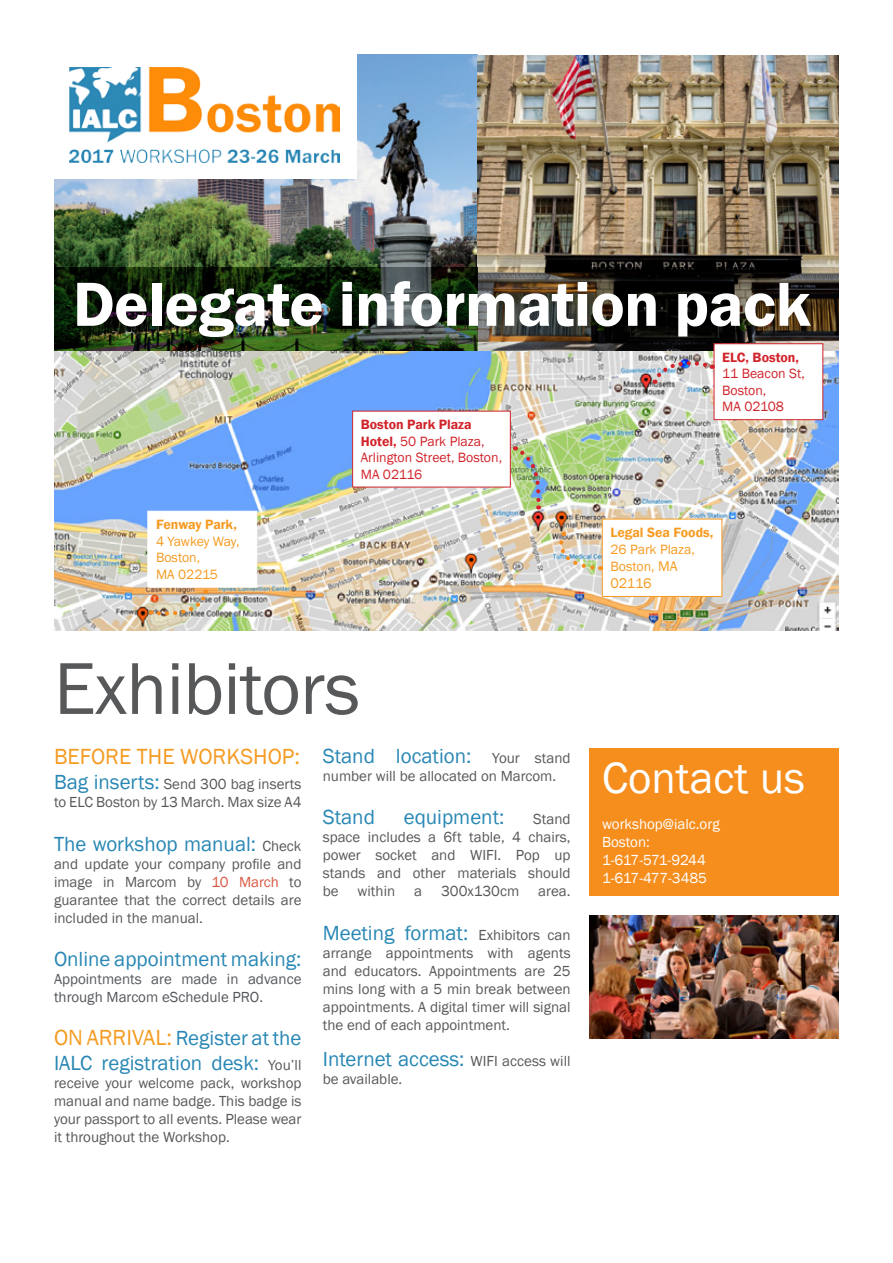
<style>
.page{position:relative;width:893px;height:1263px;background:#fff}
.page>*{position:absolute;margin:0;border:0;box-sizing:border-box;transform-origin:0 0}
.t1{font:75.9px "Franklin Gothic";letter-spacing:-.01em;color:#57585a}
.t2{font:600 64.5px "Franklin Gothic";letter-spacing:-.01em;color:#fff}
.t3{font:45px "Franklin Gothic";color:#fff}
.t4{font:22.5px "Franklin Gothic";color:#f59b22}
.t5{font:21px/25.2px "Franklin Gothic";color:#2887b4}
.t6{font:15px/18px "Franklin Gothic";color:#57585a;text-align:justify}
.t7{font:15px/18px "Franklin Gothic";color:#54575c}
.t8{font:15px "Franklin Gothic";color:#fff}
.t9{font:15px "Franklin Gothic";letter-spacing:-.045em;color:#fff}
.t10{font:15px "Franklin Gothic";letter-spacing:-.025em;color:#fff}
.t11{font:14.4px "Franklin Gothic";letter-spacing:-.025em;color:#f59b22}
.t12{font:13.8px/16.6px "Franklin Gothic";color:#d1232a}
.t13{font:13.8px/16.6px "Franklin Gothic";color:#f59b22}
.t14{font:600 13.8px "Franklin Gothic";color:#f59b22}
.t15{font:600 13.8px "Franklin Gothic";color:#d1232a}
.s1{font-weight:600}
.s2{font-size:21px;color:#2887b4}
.s3{font-size:15px;color:#57585a}
.s4{color:#d95842}
.s5{font-size:22.5px;color:#f59b22}
.s6{font-size:14.4px}
</style>
<div class="page">
<img style="left:54px;top:54px;width:424px;height:214px">
<img style="left:478px;top:55px;width:361px;height:213px">
<img style="left:54px;top:268px;width:424px;height:84px">
<img style="left:478px;top:268px;width:361px;height:84px">
<div style="left:53px;top:52px;width:303px;height:127px;background:#fff"></div>
<img style="left:70px;top:67px;width:269px;height:95px">
<img style="left:54px;top:352px;width:785px;height:279px">
<img style="left:147px;top:510px;width:110px;height:107px">
<svg style="left:653px;top:343px;width:170px;height:77px"></svg>
<svg style="left:557px;top:518px;width:166px;height:79px"></svg>
<svg style="left:352px;top:410px;width:190px;height:99px"></svg>
<div style="left:589px;top:748px;width:250px;height:147px;background:#f68e1e"></div>
<img style="left:589px;top:915px;width:250px;height:124px">
<p class="t2" style="left:73px;top:265px;width:739px">Delegate information pack</p>
<p class="t14" style="left:156px;top:516px;width:82px">Fenway Park,</p>
<p class="t13" style="left:156px;top:533px;width:85px">4 Yawkey Way,<br>Boston,</p>
<p class="t13" style="left:156px;top:566px;width:63px">MA 02215</p>
<p class="t12" style="left:361px;top:416px;width:143px"><span class="s1">Boston Park Plaza<br>Hotel,</span> 50 Park Plaza,<br>Arlington Street, Boston,<br>MA 02116</p>
<p class="t1" style="left:54px;top:641px;width:308px">Exhibitors</p>
<p class="t4" style="left:54px;top:743px;width:248px">BEFORE THE WORKSHOP:</p>
<p class="t6" style="left:54px;top:776px;width:249px"><span class="s2">Bag inserts:</span> Send 300 bag inserts to ELC Boston by 13 March. Max size A4</p>
<p class="t5" style="left:54px;top:831px;width:249px">The workshop manual: <span class="s3">Check</span></p>
<p class="t6" style="left:54px;top:855px;width:249px">and update your company profile and image in Marcom by <span class="s4">10 March</span> to guarantee that the correct details are included in the manual.</p>
<p class="t5" style="left:54px;top:947px;width:249px">Online appointment making:</p>
<p class="t7" style="left:54px;top:970px;width:249px">Appointments are made in advance through Marcom eSchedule PRO.</p>
<p class="t5" style="left:54px;top:1026px;width:249px"><span class="s5">ON ARRIVAL:</span> Register at the<br>IALC registration desk: <span class="s3">You’ll</span></p>
<p class="t6" style="left:54px;top:1074px;width:249px">receive your welcome pack, workshop manual and name badge. This badge is your passport to all events. Please wear it throughout the Workshop.</p>
<p class="t5" style="left:323px;top:744px;width:249px">Stand location: <span class="s3">Your stand</span></p>
<p class="t6" style="left:323px;top:767px;width:235px">number will be allocated on Marcom.</p>
<p class="t5" style="left:323px;top:805px;width:54px">Stand</p>
<p class="t5" style="left:404px;top:805px;width:102px">equipment:</p>
<p class="t6" style="left:323px;top:811px;width:249px;text-indent:211px">Stand space includes a 6ft table, 4 chairs, power socket and WIFI. Pop up stands and other materials should be</p>
<p class="t6" style="left:358px;top:883px;width:39px">within</p>
<p class="t6" style="left:414px;top:883px;width:9px">a</p>
<p class="t6" style="left:441px;top:883px;width:80px">300x130cm</p>
<p class="t6" style="left:538px;top:883px;width:34px">area.</p>
<p class="t5" style="left:323px;top:920px;width:249px">Meeting format: <span class="s3">Exhibitors can</span></p>
<p class="t6" style="left:323px;top:944px;width:249px">arrange appointments with agents and educators. Appointments are 25 mins long with a 5 min break between appointments. A digital timer will signal the end of each appointment.</p>
<p class="t5" style="left:323px;top:1046px;width:249px">Internet access: <span class="s3">WIFI access will</span></p>
<p class="t6" style="left:323px;top:1070px;width:81px">be available.</p>
<p class="t15" style="left:722px;top:348px;width:78px">ELC, Boston,</p>
<p class="t12" style="left:722px;top:366px;width:84px">11 Beacon St,<br>Boston,</p>
<p class="t12" style="left:722px;top:399px;width:63px">MA 02108</p>
<p class="t14" style="left:610px;top:524px;width:104px">Legal Sea Foods,</p>
<p class="t13" style="left:610px;top:541px;width:86px;line-height:17.4px">26 Park Plaza,<br>Boston, <span class="s6">MA</span></p>
<p class="t11" style="left:610px;top:574px;width:43px">02116</p>
<p class="t3" style="left:602px;top:750px;width:204px">Contact us</p>
<p class="t8" style="left:602px;top:814px;width:119px">workshop@ialc.org</p>
<p class="t8" style="left:602px;top:832px;width:49px">Boston:</p>
<p class="t9" style="left:602px;top:850px;width:105px">1-617-571-9244</p>
<p class="t10" style="left:602px;top:868px;width:106px">1-617-477-3485</p>
</div>
